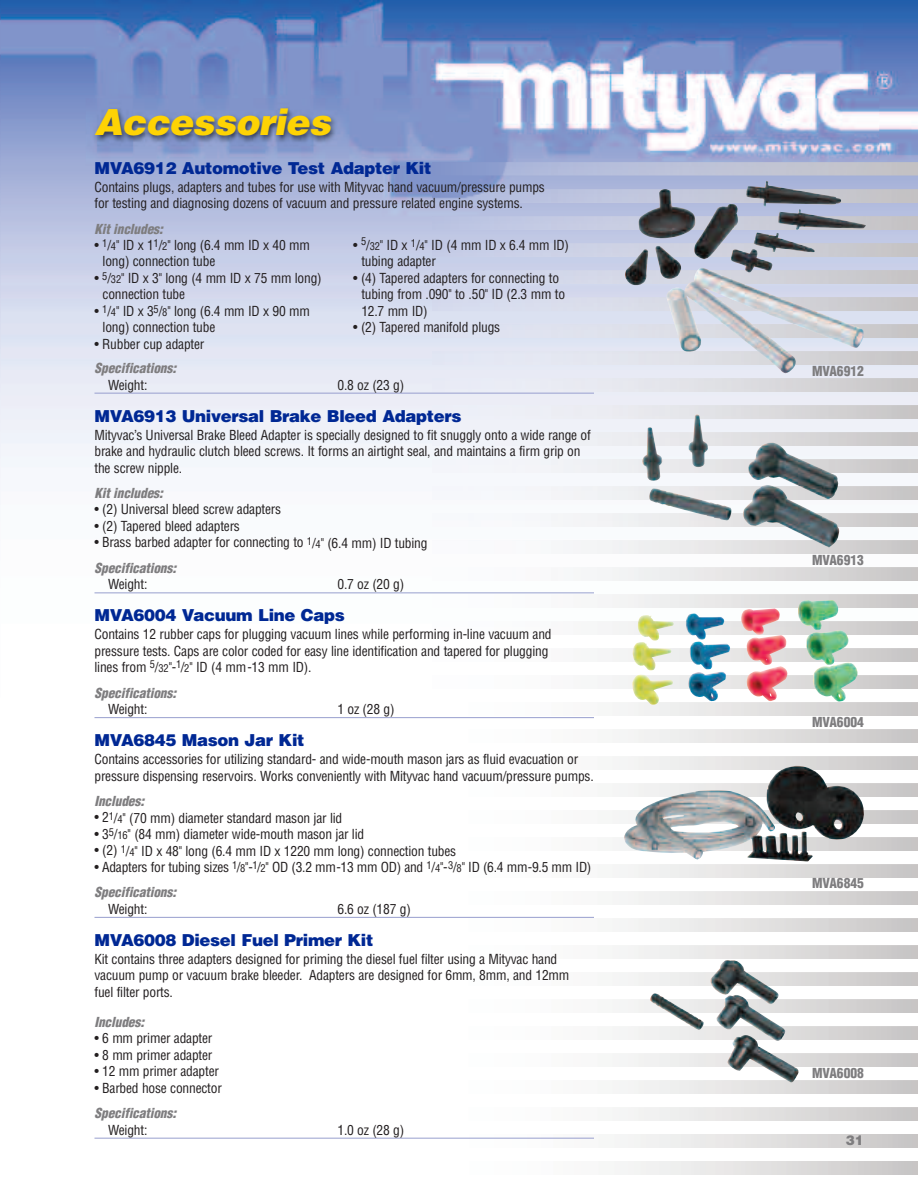
<style>
.page{position:relative;width:918px;height:1188px;background:#fff}
.page>*{position:absolute;margin:0;border:0;box-sizing:border-box;transform-origin:0 0}
.t1{font:italic 900 36px "Helvetica";letter-spacing:-.015em;color:#fed304}
.t2{font:900 16.5px "Helvetica";letter-spacing:-.02em;color:#002894}
.t3{font:condensed 13.5px/16.5px "Helvetica";letter-spacing:-.015em;color:#231f20}
.t4{font:italic 900 condensed 13.5px "Helvetica";letter-spacing:-.01em;color:#7e7d7f}
.t5{font:900 condensed 13.5px "Helvetica";color:#7e7d7f}
.t6{font:900 13.5px "Helvetica";color:#7e7d7f}
.s1{font-size:10.5px}
.s2{font-weight:900;font-style:italic;color:#7e7d7f}
</style>
<div class="page">
<img style="left:0;top:0;width:918px;height:1121px">
<img style="left:432px;top:864px;width:486px;height:14px">
<img style="left:432px;top:891px;width:486px;height:13px">
<img style="left:432px;top:918px;width:486px;height:14px">
<img style="left:432px;top:945px;width:486px;height:13px">
<img style="left:432px;top:972px;width:486px;height:14px">
<img style="left:432px;top:999px;width:486px;height:13px">
<img style="left:432px;top:1026px;width:486px;height:14px">
<img style="left:432px;top:1053px;width:486px;height:13px">
<img style="left:432px;top:1080px;width:486px;height:14px">
<img style="left:432px;top:1107px;width:486px;height:13px">
<img style="left:432px;top:837px;width:486px;height:13px">
<img style="left:432px;top:810px;width:486px;height:14px">
<img style="left:432px;top:783px;width:486px;height:13px">
<img style="left:432px;top:756px;width:486px;height:14px">
<img style="left:432px;top:729px;width:486px;height:13px">
<img style="left:432px;top:702px;width:486px;height:14px">
<img style="left:432px;top:675px;width:486px;height:13px">
<img style="left:432px;top:648px;width:486px;height:14px">
<img style="left:432px;top:621px;width:486px;height:13px">
<img style="left:432px;top:594px;width:486px;height:14px">
<img style="left:432px;top:567px;width:486px;height:13px">
<img style="left:432px;top:540px;width:486px;height:14px">
<img style="left:432px;top:513px;width:486px;height:13px">
<img style="left:432px;top:486px;width:486px;height:14px">
<img style="left:432px;top:459px;width:486px;height:13px">
<img style="left:432px;top:432px;width:486px;height:14px">
<img style="left:432px;top:405px;width:486px;height:13px">
<img style="left:432px;top:378px;width:486px;height:14px">
<img style="left:432px;top:351px;width:486px;height:13px">
<img style="left:432px;top:324px;width:486px;height:14px">
<img style="left:432px;top:297px;width:486px;height:13px">
<img style="left:432px;top:270px;width:486px;height:14px">
<img style="left:432px;top:243px;width:486px;height:13px">
<img style="left:432px;top:216px;width:486px;height:14px">
<img style="left:432px;top:189px;width:486px;height:13px">
<img style="left:432px;top:162px;width:486px;height:14px">
<img style="left:86px;top:98px;width:793px;height:68px">
<img style="left:432px;top:162px;width:447px;height:4px">
<img style="left:624px;top:181px;width:242px;height:193px">
<img style="left:642px;top:414px;width:197px;height:134px">
<hr style="left:94px;top:393px;width:500px;height:1px;background:#989fce">
<hr style="left:94px;top:592px;width:500px;height:1px;background:#989fce">
<hr style="left:94px;top:717px;width:500px;height:1px;background:#989fce">
<hr style="left:94px;top:917px;width:500px;height:1px;background:#989fce">
<hr style="left:94px;top:1138px;width:500px;height:1px;background:#989fce">
<img style="left:624px;top:766px;width:240px;height:96px">
<img style="left:632px;top:600px;width:208px;height:105px">
<img style="left:650px;top:960px;width:148px;height:122px">
<h1 class="t1" style="left:94px;top:102px;width:238px">Accessories</h1>
<p class="t2" style="left:94px;top:159px;width:338px">MVA6912 Automotive Test Adapter Kit</p>
<p class="t3" style="left:94px;top:179px;width:452px">Contains plugs, adapters and tubes for use with Mityvac hand vacuum/pressure pumps for testing and diagnosing dozens of vacuum and pressure related engine systems.</p>
<p class="t4" style="left:94px;top:221px;width:70px">Kit includes:</p>
<p class="t3" style="left:103px;top:237px;width:209px;text-indent:-8px">• <sup>1</sup>/<span class="s1">4</span>" ID x 1<sup>1</sup>/<span class="s1">2</span>" long (6.4 mm ID x 40 mm long) connection tube</p>
<p class="t3" style="left:103px;top:270px;width:221px;text-indent:-8px">• <sup>5</sup>/<span class="s1">32</span>" ID x 3" long (4 mm ID x 75 mm long) connection tube</p>
<p class="t3" style="left:103px;top:303px;width:209px;text-indent:-8px">• <sup>1</sup>/<span class="s1">4</span>" ID x 3<sup>5</sup>/<span class="s1">8</span>" long (6.4 mm ID x 90 mm long) connection tube</p>
<p class="t3" style="left:94px;top:336px;width:111px">• Rubber cup adapter</p>
<p class="t3" style="left:361px;top:237px;width:209px;text-indent:-8px">• <sup>5</sup>/<span class="s1">32</span>" ID x <sup>1</sup>/<span class="s1">4</span>" ID (4 mm ID x 6.4 mm ID) tubing adapter</p>
<p class="t3" style="left:361px;top:270px;width:205px;text-indent:-8px">• (4) Tapered adapters for connecting to tubing from .090" to .50" ID (2.3 mm to<br>12.7 mm ID)</p>
<p class="t3" style="left:353px;top:320px;width:149px">• (2) Tapered manifold plugs</p>
<p class="t4" style="left:94px;top:361px;width:83px">Specifications:</p>
<p class="t3" style="left:108px;top:377px;width:41px">Weight:</p>
<p class="t3" style="left:338px;top:377px;width:68px">0.8 oz (23 g)</p>
<p class="t2" style="left:94px;top:406px;width:369px">MVA6913 Universal Brake Bleed Adapters</p>
<p class="t3" style="left:94px;top:427px;width:498px">Mityvac’s Universal Brake Bleed Adapter is specially designed to fit snuggly onto a wide range of brake and hydraulic clutch bleed screws. It forms an airtight seal, and maintains a firm grip on the screw nipple.</p>
<p class="t4" style="left:94px;top:485px;width:70px">Kit includes:</p>
<p class="t3" style="left:94px;top:502px;width:188px">• (2) Universal bleed screw adapters</p>
<p class="t3" style="left:94px;top:518px;width:147px">• (2) Tapered bleed adapters</p>
<p class="t3" style="left:94px;top:530px;width:335px;line-height:25.5px">• Brass barbed adapter for connecting to <sup>1</sup>/<span class="s1">4</span>" (6.4 mm) ID tubing<br><span class="s2">Specifications:</span></p>
<p class="t3" style="left:108px;top:577px;width:41px">Weight:</p>
<p class="t3" style="left:338px;top:577px;width:68px">0.7 oz (20 g)</p>
<p class="t2" style="left:94px;top:606px;width:252px">MVA6004 Vacuum Line Caps</p>
<p class="t3" style="left:94px;top:626px;width:459px">Contains 12 rubber caps for plugging vacuum lines while performing in-line vacuum and pressure tests. Caps are color coded for easy line identification and tapered for plugging lines from <sup>5</sup>/<span class="s1">32</span>"-<sup>1</sup>/<span class="s1">2</span>" ID (4 mm-13 mm ID).</p>
<p class="t4" style="left:95px;top:685px;width:83px">Specifications:</p>
<p class="t3" style="left:108px;top:701px;width:41px">Weight:</p>
<p class="t3" style="left:338px;top:701px;width:59px">1 oz (28 g)</p>
<p class="t2" style="left:94px;top:731px;width:212px">MVA6845 Mason Jar Kit</p>
<p class="t3" style="left:94px;top:751px;width:501px">Contains accessories for utilizing standard- and wide-mouth mason jars as fluid evacuation or pressure dispensing reservoirs. Works conveniently with Mityvac hand vacuum/pressure pumps.</p>
<p class="t4" style="left:94px;top:793px;width:51px">Includes:</p>
<p class="t3" style="left:94px;top:810px;width:249px">• 2<sup>1</sup>/<span class="s1">4</span>" (70 mm) diameter standard mason jar lid</p>
<p class="t3" style="left:95px;top:826px;width:271px">• 3<sup>5</sup>/<span class="s1">16</span>" (84 mm) diameter wide-mouth mason jar lid</p>
<p class="t3" style="left:94px;top:843px;width:363px">• (2) <sup>1</sup>/<span class="s1">4</span>" ID x 48" long (6.4 mm ID x 1220 mm long) connection tubes</p>
<p class="t3" style="left:95px;top:855px;width:498px;line-height:25.5px">• Adapters for tubing sizes <sup>1</sup>/<span class="s1">8</span>"-<sup>1</sup>/<span class="s1">2</span>" OD (3.2 mm-13 mm OD) and <sup>1</sup>/<span class="s1">4</span>"-<sup>3</sup>/<span class="s1">8</span>" ID (6.4 mm-9.5 mm ID)<br><span class="s2">Specifications:</span></p>
<p class="t3" style="left:108px;top:901px;width:41px">Weight:</p>
<p class="t3" style="left:338px;top:901px;width:75px">6.6 oz (187 g)</p>
<p class="t2" style="left:94px;top:930px;width:280px">MVA6008 Diesel Fuel Primer Kit</p>
<p class="t3" style="left:94px;top:951px;width:476px">Kit contains three adapters designed for priming the diesel fuel filter using a Mityvac hand vacuum pump or vacuum brake bleeder. Adapters are designed for 6mm, 8mm, and 12mm fuel filter ports.</p>
<p class="t4" style="left:94px;top:1014px;width:51px">Includes:</p>
<p class="t3" style="left:94px;top:1030px;width:119px">• 6 mm primer adapter</p>
<p class="t3" style="left:94px;top:1047px;width:119px">• 8 mm primer adapter</p>
<p class="t3" style="left:94px;top:1063px;width:126px">• 12 mm primer adapter</p>
<p class="t3" style="left:94px;top:1080px;width:129px">• Barbed hose connector</p>
<p class="t4" style="left:94px;top:1106px;width:83px">Specifications:</p>
<p class="t3" style="left:108px;top:1122px;width:41px">Weight:</p>
<p class="t3" style="left:338px;top:1122px;width:68px">1.0 oz (28 g)</p>
<p class="t5" style="left:812px;top:364px;width:53px">MVA6912</p>
<p class="t5" style="left:812px;top:553px;width:53px">MVA6913</p>
<p class="t5" style="left:812px;top:715px;width:53px">MVA6004</p>
<p class="t5" style="left:812px;top:875px;width:53px">MVA6845</p>
<p class="t5" style="left:812px;top:1066px;width:53px">MVA6008</p>
<p class="t6" style="left:846px;top:1133px;width:20px">31</p>
</div>
